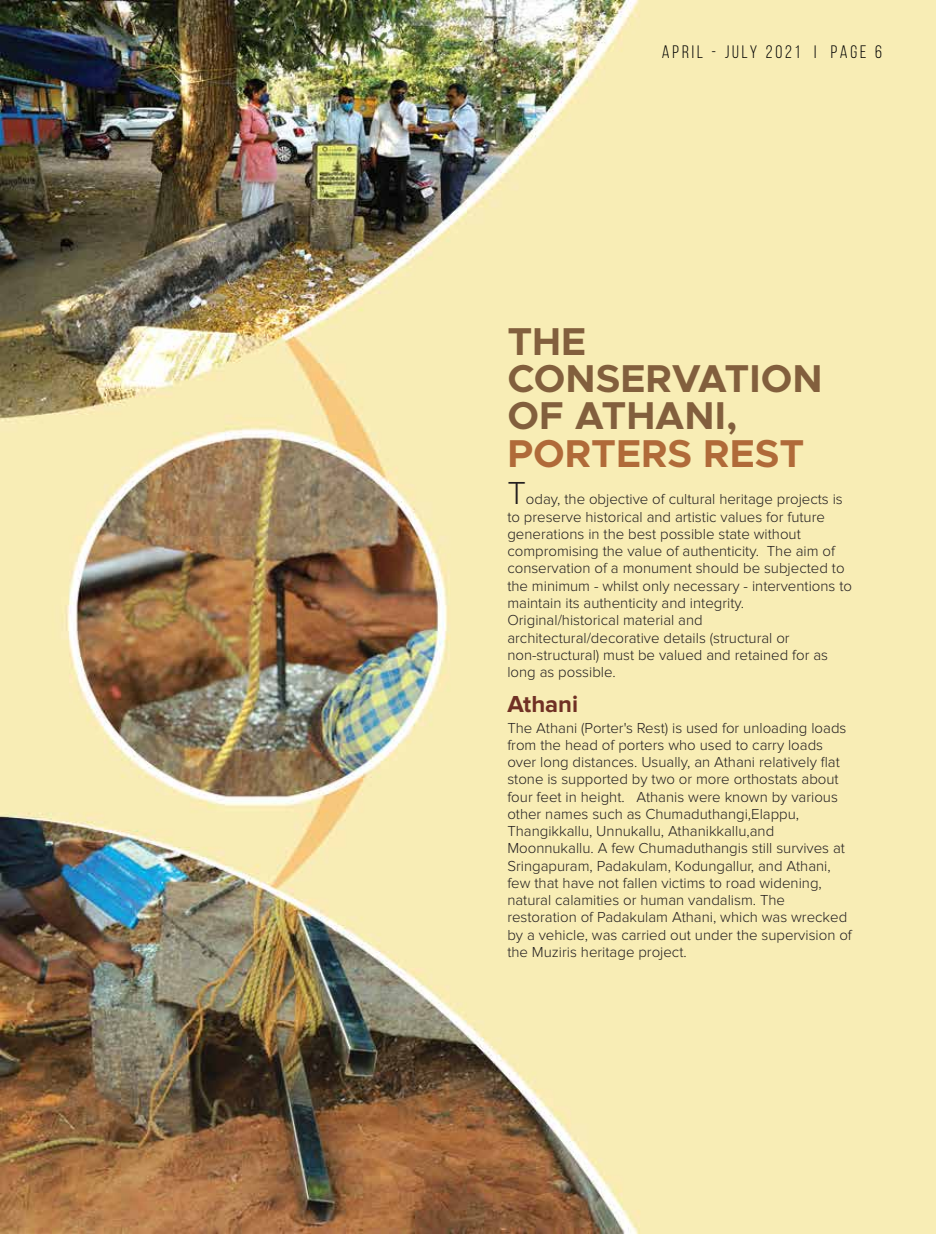
<style>
.page{position:relative;width:936px;height:1234px;background:#fff}
.page>*{position:absolute;margin:0;border:0;box-sizing:border-box;transform-origin:0 0}
.t1{font:700 39px/37.2px "Metropolis";color:#825f3d}
.t2{font:700 39px "Metropolis";color:#b06a39}
.t3{font:700 24px "Proxima Nova";color:#703024}
.t4{font:18px "Bebas Neue";letter-spacing:.16em;color:#000}
.t5{font:300 15px/17.2px "Proxima Nova";color:#231f20}
.s1{font-size:33px}
</style>
<div class="page">
<img style="left:0;top:0;width:935px;height:1233px">
<p class="t4" style="left:661px;top:42px;width:222px">APRIL - JULY 2021 I PAGE 6</p>
<h1 class="t1" style="left:507px;top:323px;width:317px">THE<br>CONSERVATION<br>OF ATHANI,</h1>
<h1 class="t2" style="left:507px;top:428px;width:298px">PORTERS REST</h1>
<p class="t5" style="left:507px;top:491px;width:346px"><span class="s1">T</span>oday, the objective of cultural heritage projects is to preserve historical and artistic values for future generations in the best possible state without compromising the value of authenticity. The aim of conservation of a monument should be subjected to the minimum - whilst only necessary - interventions to maintain its authenticity and integrity.<br>Original/historical material and architectural/decorative details (structural or non-structural) must be valued and retained for as long as possible.</p>
<h2 class="t3" style="left:507px;top:690px;width:72px">Athani</h2>
<p class="t5" style="left:507px;top:719px;width:346px">The Athani (Porter's Rest) is used for unloading loads from the head of porters who used to carry loads over long distances. Usually, an Athani relatively flat stone is supported by two or more orthostats about four feet in height. Athanis were known by various other names such as Chumaduthangi,Elappu, Thangikkallu, Unnukallu, Athanikkallu,and Moonnukallu. A few Chumaduthangis still survives at Sringapuram, Padakulam, Kodungallur, and Athani, few that have not fallen victims to road widening, natural calamities or human vandalism. The restoration of Padakulam Athani, which was wrecked by a vehicle, was carried out under the supervision of the Muziris heritage project.</p>
</div>
